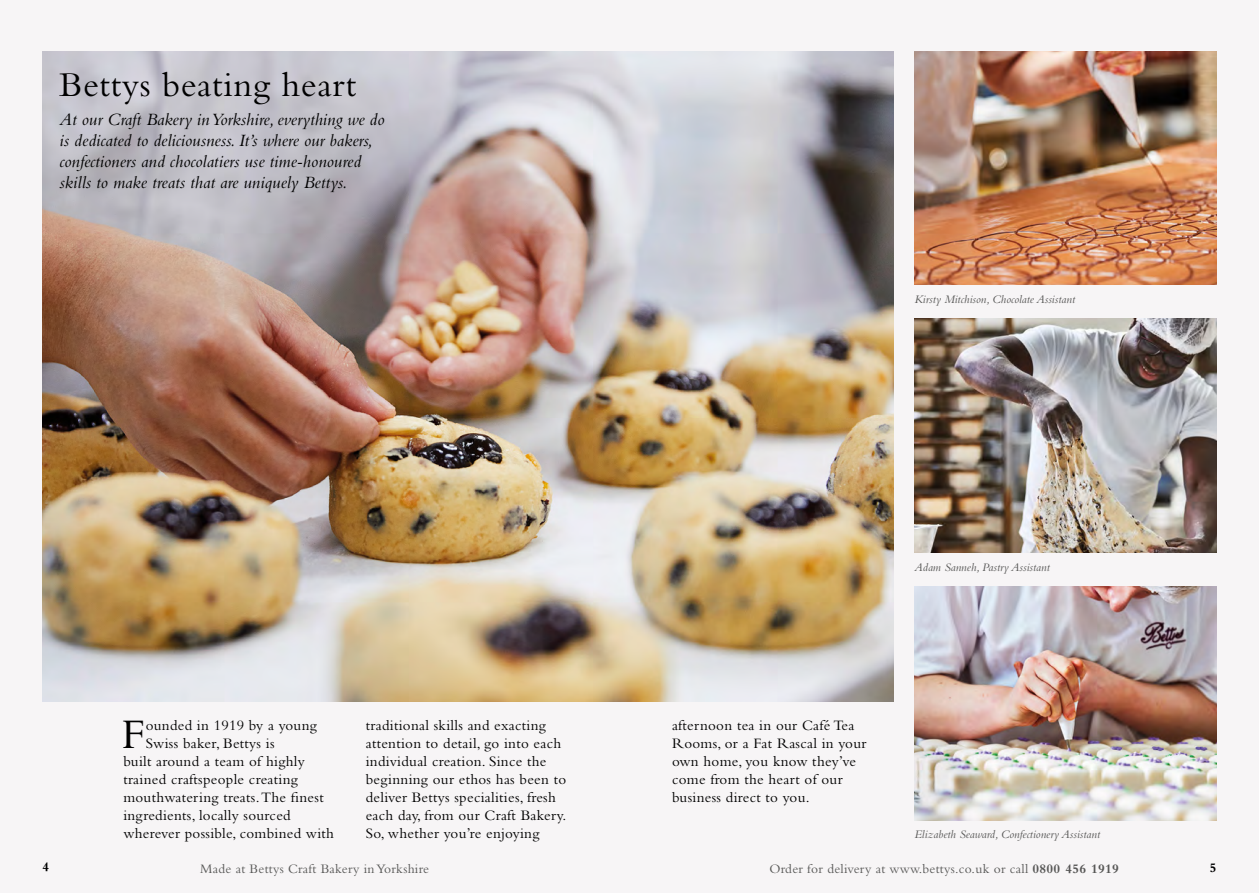
<style>
.page{position:relative;width:1259px;height:893px;background:#fff}
.page>*{position:absolute;margin:0;border:0;box-sizing:border-box;transform-origin:0 0}
.t1{font:43.95px "Bembo";color:#000}
.t2{font:36px "Bembo NT";letter-spacing:.02em;color:#000}
.t3{font:italic 18px/21px "Bembo NT";color:#000}
.t4{font:15px/18px "Bembo";letter-spacing:.02em;color:#000}
.t5{font:13.5px "Bembo";letter-spacing:.02em;color:#575756}
.t6{font:700 13.5px "Bembo";color:#000}
.t7{font:italic 12px "Bembo NT";color:#575756}
.s1{font-weight:700}
</style>
<div class="page">
<div style="left:629px;top:0;width:630px;height:893px;background:#f7f5f6"></div>
<div style="left:0;top:0;width:629px;height:893px;background:#f7f5f6"></div>
<img style="left:43px;top:51px;width:850px;height:651px">
<img style="left:914px;top:51px;width:302px;height:234px">
<img style="left:914px;top:319px;width:302px;height:234px">
<img style="left:914px;top:587px;width:302px;height:234px">
<h2 class="t2" style="left:60px;top:63px;width:298px">Bettys beating heart</h2>
<p class="t3" style="left:60px;top:109px;width:326px">At our Craft Bakery in Yorkshire, everything we do is dedicated to deliciousness. It’s where our bakers, confectioners and chocolatiers use time-honoured skills to make treats that are uniquely Bettys.</p>
<h1 class="t1" style="left:121px;top:709px;width:25px">F</h1>
<p class="t4" style="left:146px;top:716px;width:173px">ounded in 1919 by a young</p>
<p class="t4" style="left:146px;top:734px;width:130px">Swiss baker, Bettys is</p>
<p class="t4" style="left:123px;top:752px;width:183px">built around a team of highly</p>
<p class="t4" style="left:123px;top:770px;width:176px">trained craftspeople creating</p>
<p class="t4" style="left:123px;top:788px;width:202px">mouthwatering treats. The finest</p>
<p class="t4" style="left:123px;top:806px;width:169px">ingredients, locally sourced</p>
<p class="t4" style="left:123px;top:824px;width:212px">wherever possible, combined with</p>
<p class="t4" style="left:366px;top:716px;width:202px">traditional skills and exacting attention to detail, go into each individual creation. Since the beginning our ethos has been to deliver Bettys specialities, fresh each day, from our Craft Bakery.<br>So, whether you’re enjoying</p>
<p class="t7" style="left:914px;top:292px;width:162px">Kirsty Mitchison, Chocolate Assistant</p>
<p class="t7" style="left:914px;top:560px;width:137px">Adam Sanneh, Pastry Assistant</p>
<p class="t4" style="left:672px;top:716px;width:196px">afternoon tea in our Café Tea<br>Rooms, or a Fat Rascal in your own home, you know they’ve come from the heart of our business direct to you.</p>
<p class="t7" style="left:914px;top:828px;width:187px">Elizabeth Seaward, Confectionery Assistant</p>
<p class="t6" style="left:43px;top:859px;width:8px">4</p>
<p class="t5" style="left:200px;top:861px;width:230px">Made at Bettys Craft Bakery in Yorkshire</p>
<p class="t5" style="left:769px;top:861px;width:351px">Order for delivery at www.bettys.co.uk or call <span class="s1">0800 456 1919</span></p>
<p class="t6" style="left:1209px;top:860px;width:8px">5</p>
</div>
